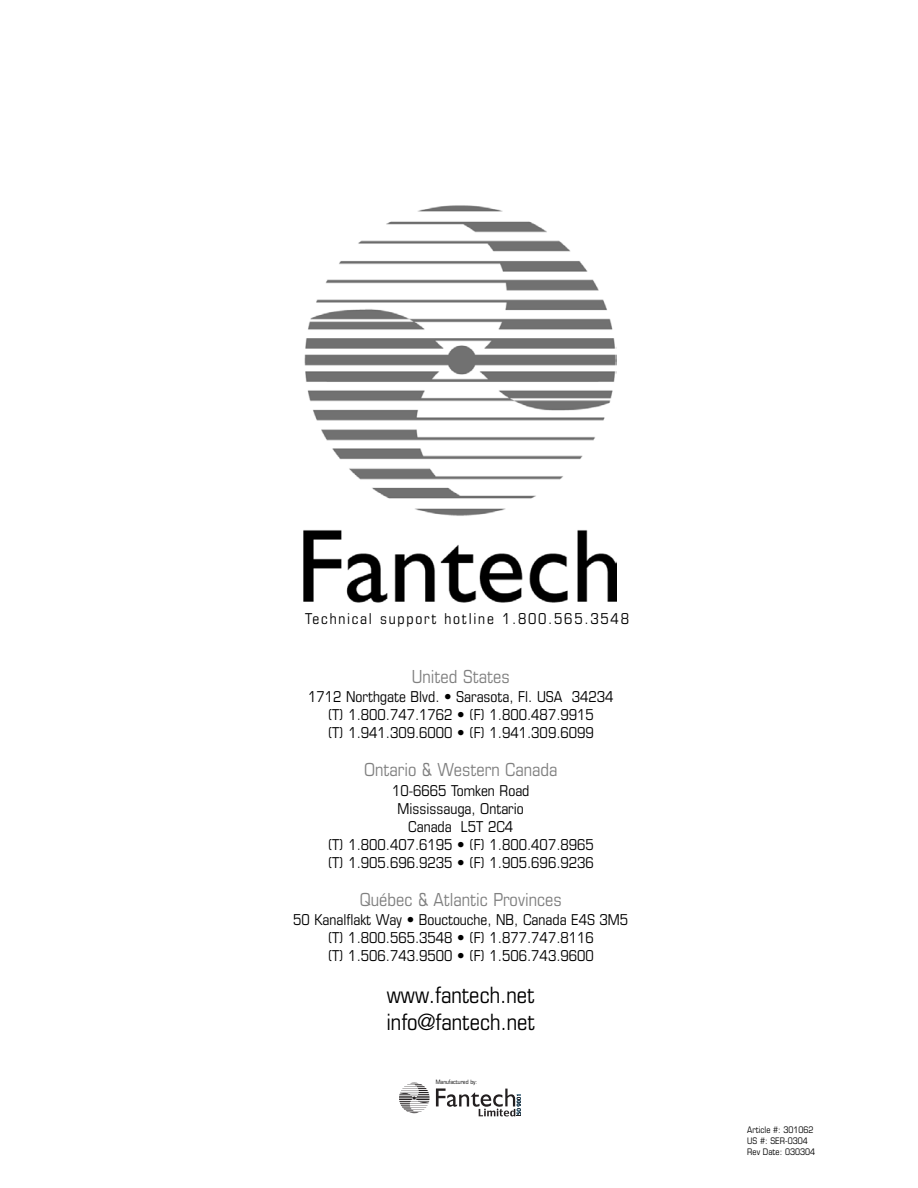
<style>
.page{position:relative;width:918px;height:1188px;background:#fff}
.page>*{position:absolute;margin:0;border:0;box-sizing:border-box;transform-origin:0 0}
.t1{font:condensed 22.5px/27px "Eurostile";color:#000}
.t2{font:condensed 18px "Eurostile";color:#808080}
.t3{font:condensed 15px/18px "Eurostile";color:#000;text-align:center}
.t4{font:condensed 15px "Eurostile";letter-spacing:.115em;color:#000}
.t5{font:condensed 9px/10.8px "Eurostile";color:#000}
.t6{font:condensed 6px "Eurostile";color:#000}
</style>
<div class="page">
<img style="left:303px;top:205px;width:314px;height:398px">
<svg style="left:399px;top:1083px;width:31px;height:30px"></svg>
<svg style="left:436px;top:1088px;width:85px;height:28px"></svg>
<p class="t4" style="left:305px;top:613px;width:326px">Technical support hotline 1.800.565.3548</p>
<p class="t2" style="left:412px;top:670px;width:99px">United States</p>
<p class="t3" style="left:308px;top:689px;width:307px">1712 Northgate Blvd. • Sarasota, Fl. USA 34234 (T) 1.800.747.1762 • (F) 1.800.487.9915<br>(T) 1.941.309.6000 • (F) 1.941.309.6099</p>
<p class="t2" style="left:364px;top:763px;width:195px">Ontario &amp; Western Canada</p>
<p class="t3" style="left:328px;top:783px;width:268px">10-6665 Tomken Road<br>Mississauga, Ontario<br>Canada L5T 2C4<br>(T) 1.800.407.6195 • (F) 1.800.407.8965 (T) 1.905.696.9235 • (F) 1.905.696.9236</p>
<p class="t2" style="left:360px;top:893px;width:203px">Québec &amp; Atlantic Provinces</p>
<p class="t3" style="left:293px;top:912px;width:337px">50 Kanalflakt Way • Bouctouche, NB, Canada E4S 3M5 (T) 1.800.565.3548 • (F) 1.877.747.8116<br>(T) 1.506.743.9500 • (F) 1.506.743.9600</p>
<h1 class="t1" style="left:386px;top:983px;width:150px">www.fantech.net info@fantech.net</h1>
<p class="t6" style="left:436px;top:1080px;width:43px">Manufactured by:</p>
<p class="t5" style="left:747px;top:1126px;width:69px">Article #: 301062<br>US #: SER-0304<br>Rev Date: 030304</p>
</div>
